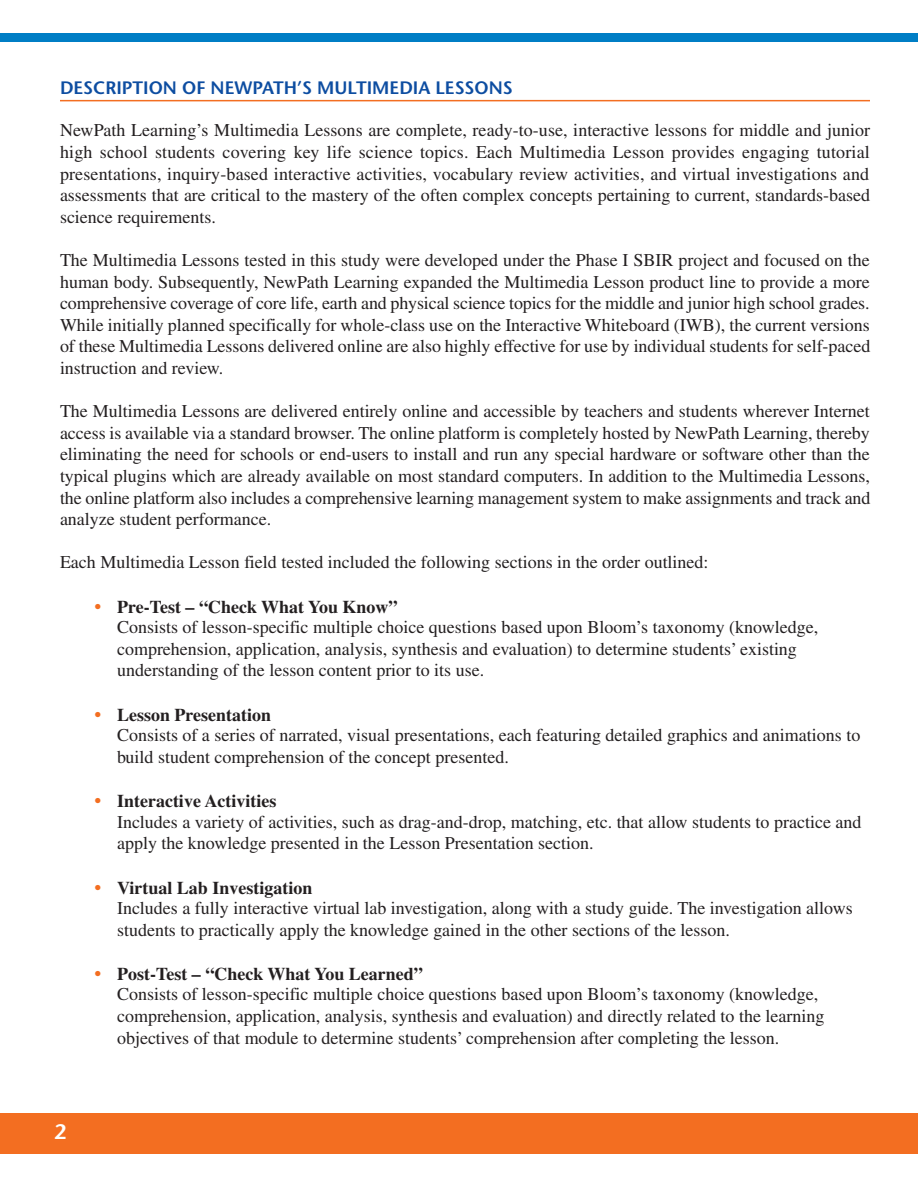
<style>
.page{position:relative;width:918px;height:1188px;background:#fff}
.page>*{position:absolute;margin:0;border:0;box-sizing:border-box;transform-origin:0 0}
.t1{font:600 21px "Stone Sans";color:#fff}
.t2{font:18px/21.6px "Times";color:#231f20}
.t3{font:600 18px "Stone Sans";color:#0d4da1}
.s1{font-size:19.5px;color:#f36e21}
.s2{font-weight:700}
</style>
<div class="page">
<hr style="left:60px;top:100px;width:810px;height:1px;background:#f36e21">
<div style="left:0;top:1113px;width:918px;height:41px;background:#f36e21"></div>
<div style="left:0;top:33px;width:918px;height:9px;background:#007ec5"></div>
<p class="t3" style="left:60px;top:81px;width:454px">DESCRIPTION OF NEWPATH’S MULTIMEDIA LESSONS</p>
<p class="t2" style="left:60px;top:122px;width:812px;text-align:justify">NewPath Learning’s Multimedia Lessons are complete, ready-to-use, interactive lessons for middle and junior high school students covering key life science topics. Each Multimedia Lesson provides engaging tutorial presentations, inquiry-based interactive activities, vocabulary review activities, and virtual investigations and assessments that are critical to the mastery of the often complex concepts pertaining to current, standards-based science requirements.</p>
<p class="t2" style="left:60px;top:251px;width:812px;text-align:justify">The Multimedia Lessons tested in this study were developed under the Phase I SBIR project and focused on the human body. Subsequently, NewPath Learning expanded the Multimedia Lesson product line to provide a more comprehensive coverage of core life, earth and physical science topics for the middle and junior high school grades.<br>While initially planned specifically for whole-class use on the Interactive Whiteboard (IWB), the current versions of these Multimedia Lessons delivered online are also highly effective for use by individual students for self-paced instruction and review.</p>
<p class="t2" style="left:60px;top:402px;width:812px;text-align:justify">The Multimedia Lessons are delivered entirely online and accessible by teachers and students wherever Internet access is available via a standard browser. The online platform is completely hosted by NewPath Learning, thereby eliminating the need for schools or end-users to install and run any special hardware or software other than the typical plugins which are already available on most standard computers. In addition to the Multimedia Lessons, the online platform also includes a comprehensive learning management system to make assignments and track and analyze student performance.</p>
<p class="t2" style="left:60px;top:554px;width:650px">Each Multimedia Lesson field tested included the following sections in the order outlined:</p>
<p class="t2" style="left:117px;top:598px;width:703px;line-height:21.1px;text-indent:-22px"><span class="s1">•</span> <span class="s2">Pre-Test – “Check What You Know”<br></span>Consists of lesson-specific multiple choice questions based upon Bloom’s taxonomy (knowledge, comprehension, application, analysis, synthesis and evaluation) to determine students’ existing understanding of the lesson content prior to its use.</p>
<p class="t2" style="left:117px;top:706px;width:745px;line-height:21px;text-indent:-22px"><span class="s1">•</span> <span class="s2">Lesson Presentation<br></span>Consists of a series of narrated, visual presentations, each featuring detailed graphics and animations to build student comprehension of the concept presented.</p>
<p class="t2" style="left:117px;top:793px;width:746px;line-height:21px;text-indent:-22px"><span class="s1">•</span> <span class="s2">Interactive Activities<br></span>Includes a variety of activities, such as drag-and-drop, matching, etc. that allow students to practice and apply the knowledge presented in the Lesson Presentation section.</p>
<p class="t2" style="left:117px;top:879px;width:737px;line-height:21px;text-indent:-22px"><span class="s1">•</span> <span class="s2">Virtual Lab Investigation<br></span>Includes a fully interactive virtual lab investigation, along with a study guide. The investigation allows students to practically apply the knowledge gained in the other sections of the lesson.</p>
<p class="t2" style="left:117px;top:965px;width:709px;line-height:21.1px;text-indent:-22px"><span class="s1">•</span> <span class="s2">Post-Test – “Check What You Learned”<br></span>Consists of lesson-specific multiple choice questions based upon Bloom’s taxonomy (knowledge, comprehension, application, analysis, synthesis and evaluation) and directly related to the learning objectives of that module to determine students’ comprehension after completing the lesson.</p>
<p class="t1" style="left:54px;top:1123px;width:14px">2</p>
</div>
